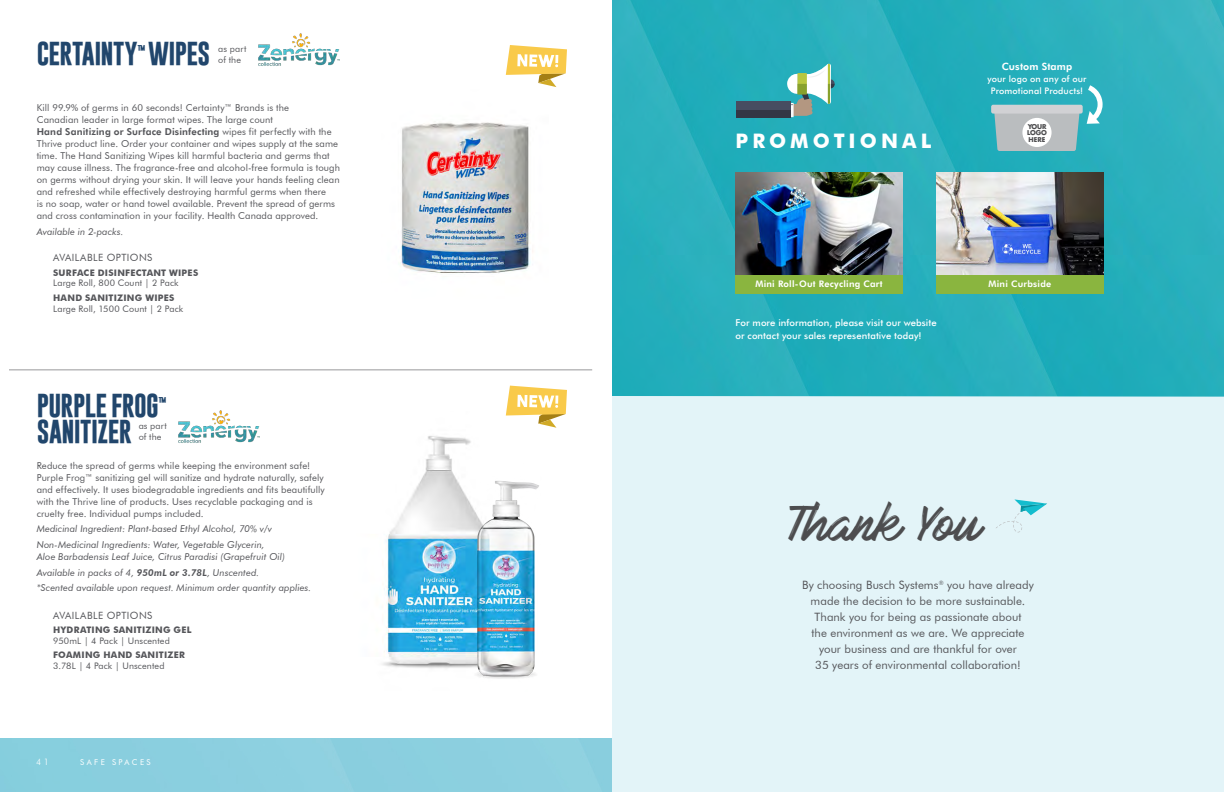
<style>
.page{position:relative;width:1224px;height:792px;background:#fff}
.page>*{position:absolute;margin:0;border:0;box-sizing:border-box;transform-origin:0 0}
.t1{font:44px "Mark My Words";letter-spacing:-.005em;color:#4d4d4f;scale:1.12 1}
.t2{font:700 24px/26px "Gobold";letter-spacing:-.025em;color:#21466c}
.t3{font:700 20px "Futura BT";letter-spacing:.205em;color:#fff}
.t4{font:11.5px/16px "Futura BT";color:#55565a;text-align:center}
.t5{font:10px "Futura BT";letter-spacing:.04em;color:#55565a}
.t6{font:800 10px "Futura BT";letter-spacing:.015em;color:#fff}
.t7{font:9.5px/12px "Futura BT";letter-spacing:.015em;color:#55565a}
.t8{font:italic 9.5px/15.6px "Futura BT";letter-spacing:.005em;color:#55565a}
.t9{font:9.5px/13px "Futura Md BT Medium";letter-spacing:.005em;color:#fff}
.t10{font:9px/10.5px "Futura BT";letter-spacing:.015em;color:#55565a}
.t11{font:700 9px "Futura BT";letter-spacing:.03em;color:#55565a}
.t12{font:9px/12px "Futura Md BT Medium";letter-spacing:.01em;color:#fff;text-align:center}
.t13{font:800 9px "Futura BT";letter-spacing:.025em;color:#fff}
.t14{font:300 9px "Futura BT";color:#fff}
.t15{font:8px "Futura BT";letter-spacing:.3em;color:#fff}
.t16{font:700 6.5px/6.5px "Futura LT";letter-spacing:-.015em;color:#4d4d4f;text-align:justify}
.s1{font-weight:800}
</style>
<div class="page">
<img style="left:612px;top:0;width:612px;height:396px">
<div style="left:612px;top:396px;width:612px;height:396px;background:#e3f4f8"></div>
<svg style="left:995px;top:499px;width:52px;height:34px;background:#c6eaf0"></svg>
<div style="left:736px;top:101px;width:55px;height:16px;background:#333745"></div>
<svg style="left:765px;top:63px;width:70px;height:53px"></svg>
<div style="left:736px;top:101px;width:55px;height:8px;background:#474d61"></div>
<img style="left:736px;top:172px;width:167px;height:103px">
<img style="left:936px;top:172px;width:167px;height:103px">
<div style="left:736px;top:275px;width:167px;height:18px;background:#8ab53f"></div>
<div style="left:936px;top:275px;width:167px;height:18px;background:#8ab53f"></div>
<svg style="left:994px;top:114px;width:86px;height:36px;background:#b0bcbe"></svg>
<div style="left:992px;top:105px;width:90px;height:9px;background:#d1d1d4;border-radius:2px"></div>
<div style="left:1022px;top:118px;width:30px;height:29px;background:#fff;border-radius:50%"></div>
<svg style="left:1087px;top:85px;width:16px;height:39px"></svg>
<img style="left:382px;top:414px;width:124px;height:255px">
<hr style="left:9px;top:369px;width:583px;height:1px;background:#99999a">
<svg style="left:506px;top:386px;width:61px;height:42px"></svg>
<img style="left:178px;top:410px;width:82px;height:33px">
<img style="left:454px;top:464px;width:85px;height:215px">
<img style="left:400px;top:122px;width:133px;height:151px">
<svg style="left:506px;top:45px;width:61px;height:42px"></svg>
<img style="left:258px;top:33px;width:82px;height:33px">
<h2 class="t2" style="left:37px;top:40px;width:175px">CERTAINTY<sup>™</sup> WIPES</h2>
<p class="t10" style="left:218px;top:44px;width:30px">as part of the</p>
<p class="t7" style="left:37px;top:102px;width:305px">Kill 99.9% of germs in 60 seconds! Certainty™ Brands is the<br>Canadian leader in large format wipes. The large count<br><span class="s1">Hand Sanitizing or Surface Disinfecting</span> wipes fit perfectly with the Thrive product line. Order your container and wipes supply at the same time. The Hand Sanitizing Wipes kill harmful bacteria and germs that may cause illness. The fragrance-free and alcohol-free formula is tough on germs without drying your skin. It will leave your hands feeling clean and refreshed while effectively destroying harmful germs when there<br>is no soap, water or hand towel available. Prevent the spread of germs and cross contamination in your facility. Health Canada approved.</p>
<p class="t8" style="left:37px;top:224px;width:88px">Available in 2-packs.</p>
<p class="t5" style="left:53px;top:252px;width:101px">AVAILABLE OPTIONS</p>
<p class="t11" style="left:53px;top:267px;width:147px">SURFACE DISINFECTANT WIPES</p>
<p class="t10" style="left:53px;top:278px;width:127px">Large Roll, 800 Count | 2 Pack</p>
<p class="t11" style="left:53px;top:292px;width:123px">HAND SANITIZING WIPES</p>
<p class="t10" style="left:53px;top:303px;width:132px">Large Roll, 1500 Count | 2 Pack</p>
<h2 class="t2" style="left:37px;top:393px;width:131px">PURPLE FROG<sup>™<br></sup>SANITIZER</h2>
<p class="t10" style="left:139px;top:421px;width:30px">as part of the</p>
<p class="t7" style="left:37px;top:459px;width:290px">Reduce the spread of germs while keeping the environment safe!<br>Purple Frog™ sanitizing gel will sanitize and hydrate naturally, safely and effectively. It uses biodegradable ingredients and fits beautifully with the Thrive line of products. Uses recyclable packaging and is cruelty free. Individual pumps included.</p>
<p class="t8" style="left:37px;top:521px;width:237px">Medicinal Ingredient: Plant-based Ethyl Alcohol, 70% v/v<br>Non-Medicinal Ingredients: Water, Vegetable Glycerin,</p>
<p class="t8" style="left:37px;top:549px;width:276px">Aloe Barbadensis Leaf Juice, Citrus Paradisi (Grapefruit Oil)<br>Available in packs of 4, <span class="s1">950mL or 3.78L</span>, Unscented.<br>*Scented available upon request. Minimum order quantity applies.</p>
<p class="t5" style="left:53px;top:609px;width:101px">AVAILABLE OPTIONS</p>
<p class="t11" style="left:53px;top:625px;width:140px">HYDRATING SANITIZING GEL</p>
<p class="t10" style="left:53px;top:635px;width:118px">950mL | 4 Pack | Unscented</p>
<p class="t11" style="left:53px;top:650px;width:133px">FOAMING HAND SANITIZER</p>
<p class="t10" style="left:53px;top:660px;width:113px">3.78L | 4 Pack | Unscented</p>
<p class="t14" style="left:36px;top:756px;width:15px">4 1</p>
<p class="t15" style="left:80px;top:757px;width:72px">SAFE SPACES</p>
<h3 class="t3" style="left:736px;top:128px;width:197px">PROMOTIONAL</h3>
<p class="t6" style="left:1002px;top:61px;width:72px">Custom Stamp</p>
<p class="t12" style="left:988px;top:73px;width:100px">your logo on any of our<br>Promotional Products!</p>
<p class="t16" style="left:1027px;top:123px;width:21px">YOUR LOGO HERE</p>
<p class="t13" style="left:756px;top:279px;width:129px">Mini Roll-Out Recycling Cart</p>
<p class="t13" style="left:989px;top:279px;width:64px">Mini Curbside</p>
<p class="t9" style="left:736px;top:316px;width:203px">For more information, please visit our website or contact your sales representative today!</p>
<h1 class="t1" style="left:789px;top:500px;width:175px">Thank You</h1>
<p class="t4" style="left:802px;top:577px;width:233px">By choosing Busch Systems<sup>®</sup> you have already made the decision to be more sustainable.<br>Thank you for being as passionate about<br>the environment as we are. We appreciate your business and are thankful for over<br>35 years of environmental collaboration!</p>
</div>
